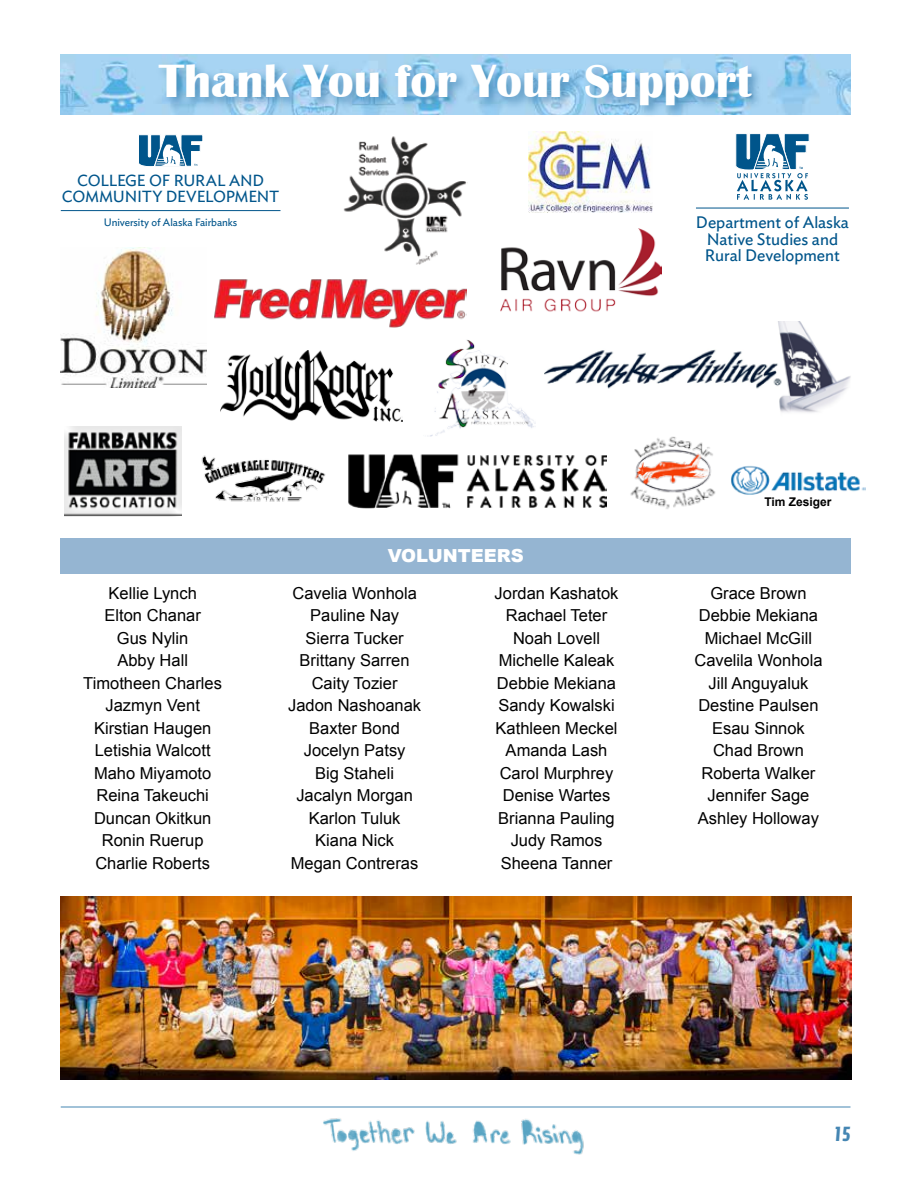
<style>
.page{position:relative;width:918px;height:1188px;background:#fff}
.page>*{position:absolute;margin:0;border:0;box-sizing:border-box;transform-origin:0 0}
.t1{font:700 48px "Britannic";color:#fff}
.t2{font:700 21px "Calcite Pro";color:#4586b3}
.t3{font:900 18px "Arial";color:#fff}
.t4{font:16.5px/22.5px "Arial";color:#000;text-align:center}
.t5{font:16.5px/16.5px "Ideal Sans";color:#00558b;text-align:center}
.t6{font:16.05px/16px "Ideal Sans";letter-spacing:-.015em;color:#00558b;text-align:center}
.t7{font:700 12px "Arial";color:#000}
.t8{font:10.65px "Ideal Sans";letter-spacing:-.01em;color:#00558b}
</style>
<div class="page">
<img style="left:323px;top:1118px;width:261px;height:37px">
<img style="left:60px;top:896px;width:792px;height:184px">
<hr style="left:61px;top:1107px;width:789px;height:1px;background:#4586b3">
<img style="left:545px;top:322px;width:306px;height:91px">
<img style="left:220px;top:350px;width:183px;height:72px">
<hr style="left:696px;top:208px;width:153px;height:1px;background:#00558b">
<svg style="left:735px;top:133px;width:75px;height:67px"></svg>
<img style="left:61px;top:54px;width:789px;height:60px">
<div style="left:156px;top:61px;width:608px;height:57px;background:#4586b3;opacity:.75"></div>
<img style="left:61px;top:247px;width:145px;height:141px">
<div style="left:61px;top:538px;width:790px;height:36px;background:#95b5d2"></div>
<div style="left:59px;top:412px;width:123px;height:112px;background:#000;opacity:.1"></div>
<svg style="left:139px;top:134px;width:64px;height:33px"></svg>
<hr style="left:61px;top:210px;width:219px;height:1px;background:#00558b">
<img style="left:343px;top:136px;width:125px;height:129px">
<img style="left:348px;top:454px;width:258px;height:55px">
<img style="left:630px;top:436px;width:86px;height:73px">
<img style="left:201px;top:455px;width:125px;height:47px">
<img style="left:731px;top:465px;width:135px;height:30px">
<img style="left:430px;top:339px;width:106px;height:97px">
<img style="left:214px;top:279px;width:252px;height:49px">
<img style="left:501px;top:228px;width:161px;height:84px">
<img style="left:528px;top:132px;width:124px;height:80px">
<h1 class="t1" style="left:159px;top:54px;width:594px">Thank You for Your Support</h1>
<p class="t6" style="left:62px;top:171px;width:219px">COLLEGE OF RURAL AND<br>COMMUNITY DEVELOPMENT</p>
<p class="t8" style="left:104px;top:214px;width:135px">University of Alaska Fairbanks</p>
<p class="t3" style="left:388px;top:542px;width:137px">VOLUNTEERS</p>
<p class="t5" style="left:696px;top:213px;width:154px">Department of Alaska<br>Native Studies and<br>Rural Development</p>
<p class="t7" style="left:764px;top:493px;width:69px">Tim Zesiger</p>
<p class="t4" style="left:83px;top:582px;width:140px">Kellie Lynch<br>Elton Chanar<br>Gus Nylin<br>Abby Hall<br>Timotheen Charles<br>Jazmyn Vent<br>Kirstian Haugen<br>Letishia Walcott<br>Maho Miyamoto<br>Reina Takeuchi<br>Duncan Okitkun<br>Ronin Ruerup<br>Charlie Roberts</p>
<p class="t4" style="left:288px;top:582px;width:134px">Cavelia Wonhola<br>Pauline Nay<br>Sierra Tucker<br>Brittany Sarren<br>Caity Tozier<br>Jadon Nashoanak<br>Baxter Bond<br>Jocelyn Patsy<br>Big Staheli<br>Jacalyn Morgan<br>Karlon Tuluk<br>Kiana Nick<br>Megan Contreras</p>
<p class="t4" style="left:495px;top:582px;width:125px">Jordan Kashatok<br>Rachael Teter<br>Noah Lovell<br>Michelle Kaleak<br>Debbie Mekiana<br>Sandy Kowalski<br>Kathleen Meckel<br>Amanda Lash<br>Carol Murphrey<br>Denise Wartes<br>Brianna Pauling<br>Judy Ramos<br>Sheena Tanner</p>
<p class="t4" style="left:694px;top:582px;width:130px">Grace Brown<br>Debbie Mekiana<br>Michael McGill<br>Cavelila Wonhola<br>Jill Anguyaluk<br>Destine Paulsen<br>Esau Sinnok<br>Chad Brown<br>Roberta Walker<br>Jennifer Sage<br>Ashley Holloway</p>
<p class="t2" style="left:833px;top:1122px;width:19px">15</p>
</div>
